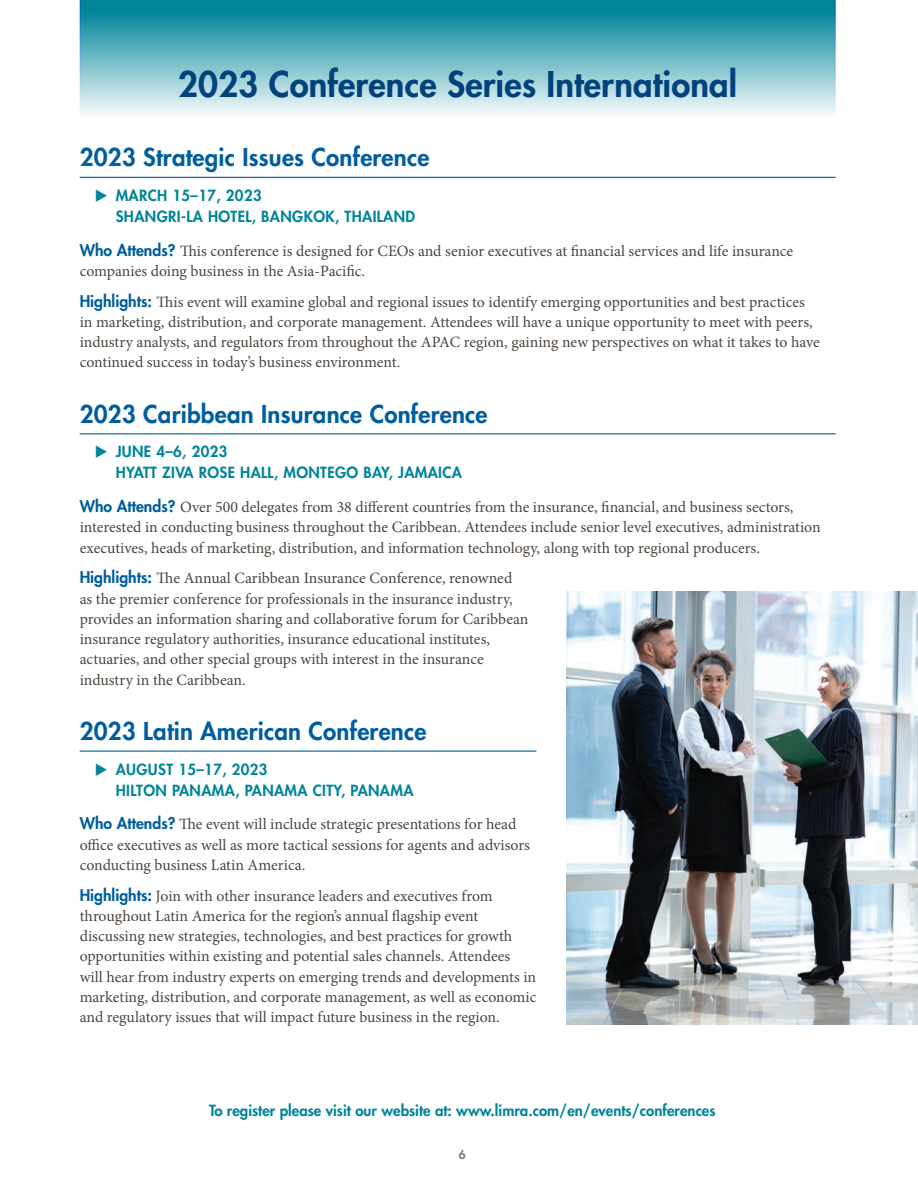
<style>
.page{position:relative;width:918px;height:1188px;background:#fff}
.page>*{position:absolute;margin:0;border:0;box-sizing:border-box;transform-origin:0 0}
.t1{font:800 34.5px "Futura Std";letter-spacing:.005em;color:#01427c}
.t2{font:800 24px "Futura Std";letter-spacing:.01em;color:#005e9e}
.t3{font:15.75px/20.2px "Minion Pro";color:#4d453f}
.t4{font:800 15px/21px "Futura Std";letter-spacing:.025em;color:#008599}
.t5{font:800 15px "Futura Std";color:#008599}
.t6{font:800 12px "Futura Std";color:#787d83}
.s1{font-family:"Futura Std";font-weight:800;color:#005e9e}
</style>
<div class="page">
<svg style="left:80px;top:0;width:756px;height:115px"></svg>
<hr style="left:80px;top:177px;width:756px;height:1px;background:#005e9e">
<hr style="left:80px;top:433px;width:756px;height:1px;background:#005e9e">
<hr style="left:80px;top:751px;width:456px;height:1px;background:#005e9e">
<img style="left:566px;top:592px;width:352px;height:433px">
<h1 class="t1" style="left:178px;top:63px;width:561px">2023 Conference Series International</h1>
<h2 class="t2" style="left:80px;top:142px;width:351px">2023 Strategic Issues Conference</h2>
<p class="t4" style="left:116px;top:185px;width:301px">MARCH 15–17, 2023<br>SHANGRI-LA HOTEL, BANGKOK, THAILAND</p>
<p class="t3" style="left:80px;top:240px;width:715px"><span class="s1">Who Attends?</span> This conference is designed for CEOs and senior executives at financial services and life insurance companies doing business in the Asia-Pacific.</p>
<p class="t3" style="left:80px;top:291px;width:742px"><span class="s1">Highlights:</span> This event will examine global and regional issues to identify emerging opportunities and best practices in marketing, distribution, and corporate management. Attendees will have a unique opportunity to meet with peers, industry analysts, and regulators from throughout the APAC region, gaining new perspectives on what it takes to have continued success in today’s business environment.</p>
<h2 class="t2" style="left:80px;top:399px;width:409px">2023 Caribbean Insurance Conference</h2>
<p class="t4" style="left:116px;top:441px;width:348px">JUNE 4–6, 2023<br>HYATT ZIVA ROSE HALL, MONTEGO BAY, JAMAICA</p>
<p class="t3" style="left:80px;top:497px;width:743px"><span class="s1">Who Attends?</span> Over 500 delegates from 38 different countries from the insurance, financial, and business sectors, interested in conducting business throughout the Caribbean. Attendees include senior level executives, administration executives, heads of marketing, distribution, and information technology, along with top regional producers.</p>
<p class="t3" style="left:80px;top:568px;width:450px"><span class="s1">Highlights:</span> The Annual Caribbean Insurance Conference, renowned as the premier conference for professionals in the insurance industry, provides an information sharing and collaborative forum for Caribbean insurance regulatory authorities, insurance educational institutes, actuaries, and other special groups with interest in the insurance industry in the Caribbean.</p>
<h2 class="t2" style="left:80px;top:716px;width:348px">2023 Latin American Conference</h2>
<p class="t4" style="left:116px;top:759px;width:299px">AUGUST 15–17, 2023<br>HILTON PANAMA, PANAMA CITY, PANAMA</p>
<p class="t3" style="left:80px;top:814px;width:452px"><span class="s1">Who Attends?</span> The event will include strategic presentations for head office executives as well as more tactical sessions for agents and advisors conducting business Latin America.</p>
<p class="t3" style="left:80px;top:885px;width:458px"><span class="s1">Highlights:</span> Join with other insurance leaders and executives from throughout Latin America for the region’s annual flagship event discussing new strategies, technologies, and best practices for growth opportunities within existing and potential sales channels. Attendees will hear from industry experts on emerging trends and developments in marketing, distribution, and corporate management, as well as economic and regulatory issues that will impact future business in the region.</p>
<p class="t5" style="left:209px;top:1101px;width:508px">To register please visit our website at: www.limra.com/en/events/conferences</p>
<p class="t6" style="left:459px;top:1147px;width:8px">6</p>
</div>
